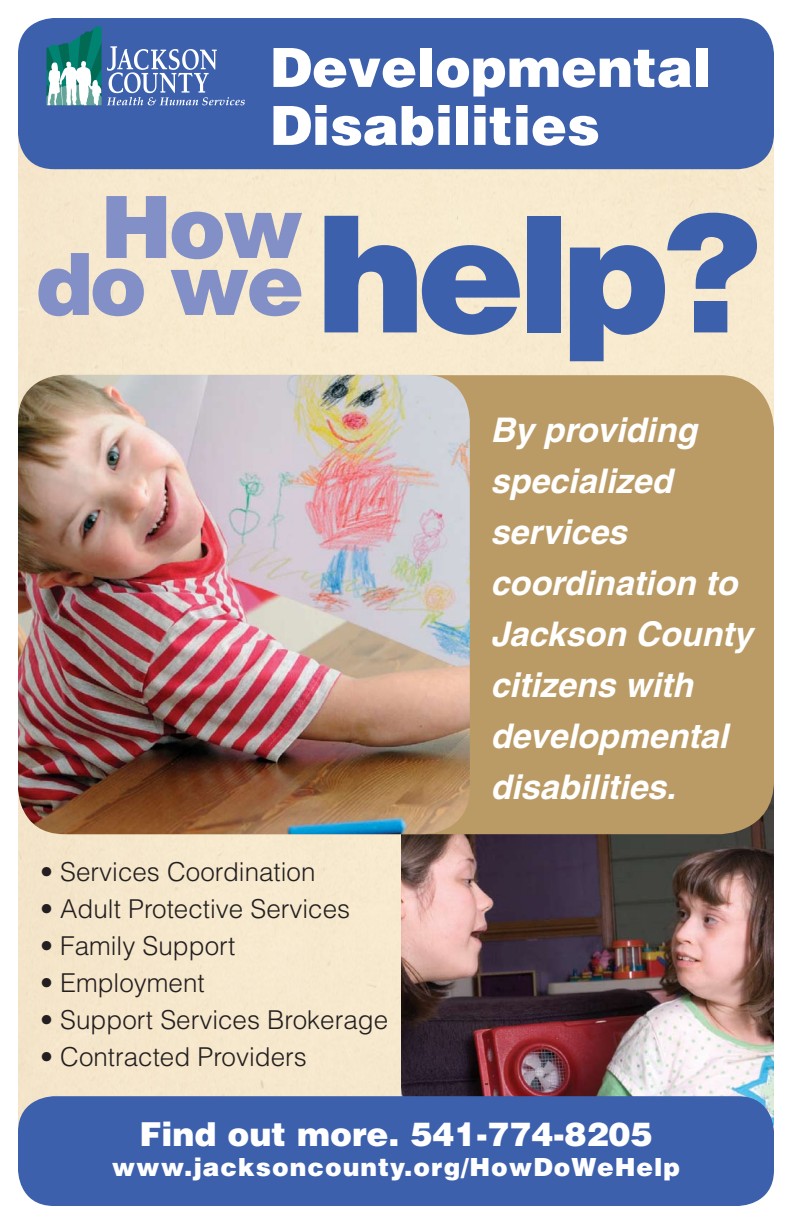
<style>
.page{position:relative;width:792px;height:1224px;background:#fff}
.page>*{position:absolute;margin:0;border:0;box-sizing:border-box;transform-origin:0 0}
.t1{font:900 162px "Helvetica";color:#3d60ad}
.t2{font:900 86px "Helvetica";letter-spacing:-.04em;color:#838fc7}
.t3{font:900 54px/58px "Helvetica";color:#fff}
.t4{font:italic 700 34px/51px "Helvetica";color:#fff}
.t5{font:900 33px "Helvetica";color:#fff}
.t6{font:300 26px "Helvetica";color:#231f20}
.t7{font:900 25px "Helvetica";letter-spacing:.04em;color:#fff}
</style>
<div class="page">
<div style="left:18px;top:53px;width:756px;height:1105px;background:#f7e9cd"></div>
<img style="left:401px;top:787px;width:373px;height:339px">
<div style="left:18px;top:375px;width:756px;height:459px;background:#bb9b65;border-radius:54px"></div>
<img style="left:18px;top:375px;width:452px;height:459px;border-radius:46px">
<div style="left:18px;top:18px;width:756px;height:151px;background:#3d60ad;border-radius:36px"></div>
<svg style="left:46px;top:27px;width:199px;height:78px"></svg>
<div style="left:18px;top:1096px;width:756px;height:110px;background:#3d60ad;border-radius:36px"></div>
<h3 class="t3" style="left:270px;top:37px;width:443px">Developmental<br>Disabilities</h3>
<h2 class="t2" style="left:100px;top:171px;width:205px">How</h2>
<h2 class="t2" style="left:36px;top:228px;width:270px">do we</h2>
<h1 class="t1" style="left:317px;top:168px;width:447px">help?</h1>
<h3 class="t4" style="left:490px;top:404px;width:263px">By providing specialized services coordination to<br>Jackson County citizens with developmental disabilities.</h3>
<p class="t6" style="left:40px;top:855px;width:277px">• Services Coordination</p>
<p class="t6" style="left:40px;top:892px;width:312px">• Adult Protective Services</p>
<p class="t6" style="left:40px;top:929px;width:197px">• Family Support</p>
<p class="t6" style="left:40px;top:966px;width:166px">• Employment</p>
<p class="t6" style="left:40px;top:1003px;width:350px">• Support Services Brokerage</p>
<p class="t6" style="left:40px;top:1040px;width:268px">• Contracted Providers</p>
<p class="t5" style="left:140px;top:1113px;width:514px">Find out more. 541-774-8205</p>
<p class="t7" style="left:112px;top:1151px;width:570px">www.jacksoncounty.org/HowDoWeHelp</p>
</div>
